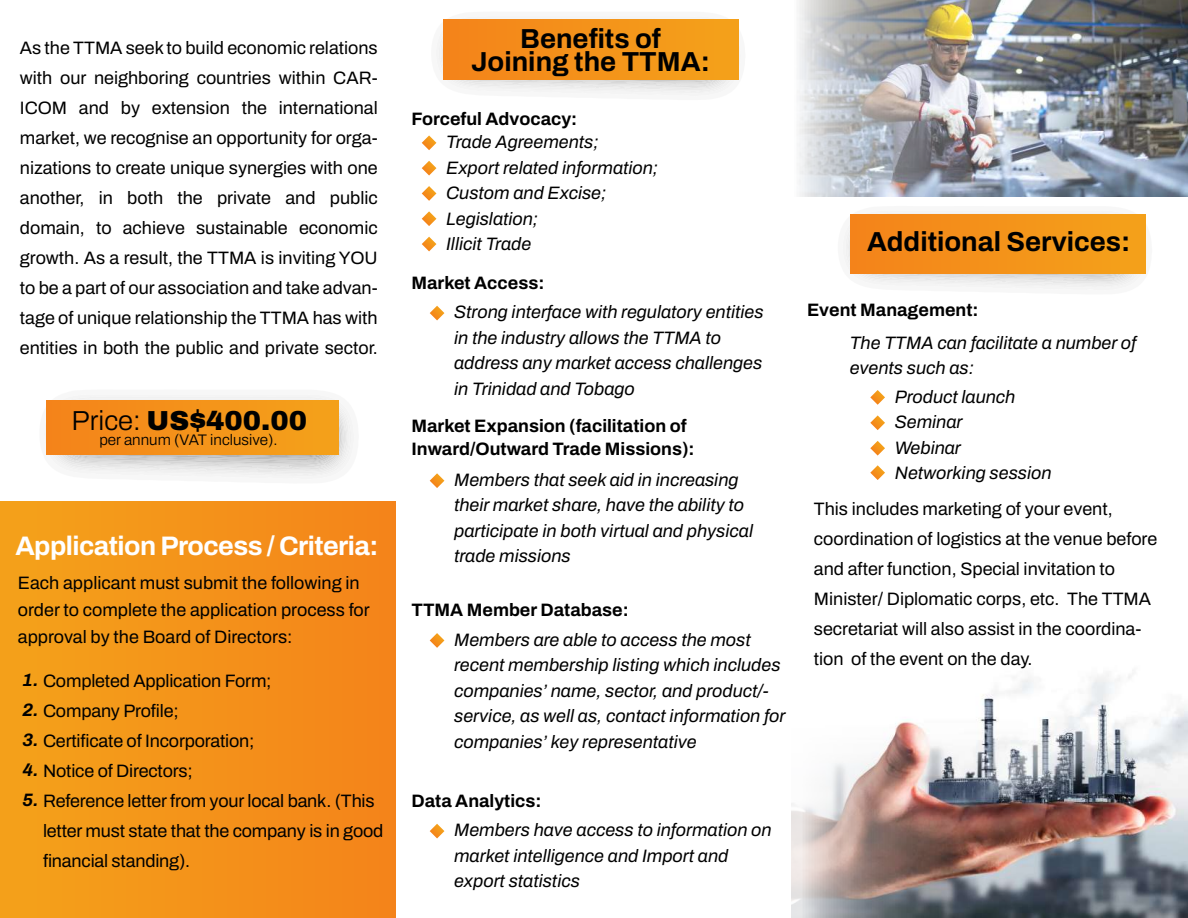
<style>
.page{position:relative;width:1188px;height:918px;background:#fff}
.page>*{position:absolute;margin:0;border:0;box-sizing:border-box;transform-origin:0 0}
.t1{font:700 27.45px/22.5px "Archivo";color:#000;text-align:center}
.t2{font:900 27.45px "Archivo";color:#000}
.t3{font:700 26.85px "Archivo";letter-spacing:-.02em;color:#fff}
.t4{font:18px/30px "Archivo";color:#000}
.t5{font:italic 18px/25.5px "Archivo";color:#000}
.t6{font:700 18px/22.5px "Archivo";color:#000}
.t7{font:300 15.3px "Archivo";color:#000}
.s1{font-weight:300}
.s2{font-weight:700;font-style:italic}
</style>
<div class="page">
<svg style="left:45px;top:395px;width:309px;height:84px"></svg>
<div style="left:46px;top:401px;width:292px;height:54px;background:linear-gradient(to right,#f4831a,#f4a21a)"></div>
<div style="left:0;top:501px;width:396px;height:417px;background:linear-gradient(to right,#f4a21a,#f4831a)"></div>
<img style="left:799px;top:0;width:389px;height:196px">
<svg style="left:436px;top:17px;width:304px;height:79px"></svg>
<div style="left:444px;top:20px;width:295px;height:59px;background:linear-gradient(to right,#f4831a,#f4a21a)"></div>
<svg style="left:843px;top:211px;width:304px;height:79px"></svg>
<div style="left:851px;top:214px;width:294px;height:59px;background:linear-gradient(to right,#f4831a,#f4a21a)"></div>
<svg style="left:430px;top:306px;width:14px;height:14px"></svg>
<svg style="left:870px;top:390px;width:15px;height:15px"></svg>
<svg style="left:870px;top:415px;width:15px;height:15px"></svg>
<svg style="left:870px;top:441px;width:15px;height:15px"></svg>
<svg style="left:870px;top:465px;width:15px;height:15px"></svg>
<svg style="left:430px;top:473px;width:14px;height:15px"></svg>
<svg style="left:422px;top:135px;width:14px;height:15px"></svg>
<svg style="left:422px;top:161px;width:14px;height:15px"></svg>
<svg style="left:422px;top:186px;width:14px;height:15px"></svg>
<svg style="left:422px;top:211px;width:14px;height:15px"></svg>
<svg style="left:422px;top:237px;width:14px;height:14px"></svg>
<svg style="left:430px;top:633px;width:14px;height:15px"></svg>
<svg style="left:430px;top:824px;width:14px;height:14px"></svg>
<img style="left:792px;top:674px;width:396px;height:244px">
<p class="t4" style="left:20px;top:32px;width:359px;text-align:justify">As the TTMA seek to build economic relations with our neighboring countries within CAR-ICOM and by extension the international market, we recognise an opportunity for orga&shy;nizations to create unique synergies with one another, in both the private and public domain, to achieve sustainable economic growth. As a result, the TTMA is inviting YOU to be a part of our association and take advan&shy;tage of unique relationship the TTMA has with entities in both the public and private sector.</p>
<h1 class="t2" style="left:72px;top:400px;width:237px"><span class="s1">Price:</span> US$400.00</h1>
<p class="t7" style="left:99px;top:428px;width:180px">per annum (VAT inclusive).</p>
<h2 class="t3" style="left:15px;top:526px;width:365px">Application Process / Criteria:</h2>
<p class="t4" style="left:18px;top:569px;width:353px;line-height:27px">Each applicant must submit the following in order to complete the application process for approval by the Board of Directors:</p>
<p class="t4" style="left:23px;top:666px;width:251px"><span class="s2">1.</span> Completed Application Form;</p>
<p class="t4" style="left:23px;top:696px;width:158px"><span class="s2">2.</span> Company Profile;</p>
<p class="t4" style="left:23px;top:726px;width:233px"><span class="s2">3.</span> Certificate of Incorporation;</p>
<p class="t4" style="left:23px;top:756px;width:172px"><span class="s2">4.</span> Notice of Directors;</p>
<p class="t4" style="left:43px;top:786px;width:342px;text-indent:-20px"><span class="s2">5.</span> Reference letter from your local bank. (This letter must state that the company is in good financial standing).</p>
<h1 class="t1" style="left:471px;top:27px;width:240px">Benefits of<br>Joining the TTMA:</h1>
<p class="t6" style="left:411px;top:107px;width:167px">Forceful Advocacy:</p>
<p class="t5" style="left:446px;top:129px;width:214px">Trade Agreements;<br>Export related information;<br>Custom and Excise;<br>Legislation;<br>Illicit Trade</p>
<h1 class="t1" style="left:867px;top:231px;width:265px">Additional Services:</h1>
<p class="t6" style="left:411px;top:271px;width:135px">Market Access:</p>
<p class="t5" style="left:454px;top:299px;width:311px">Strong interface with regulatory entities in the industry allows the TTMA to address any market access challenges in Trinidad and Tobago</p>
<p class="t6" style="left:807px;top:299px;width:173px">Event Management:</p>
<p class="t5" style="left:850px;top:330px;width:288px">The TTMA can facilitate a number of events such as:</p>
<p class="t5" style="left:895px;top:384px;width:158px">Product launch<br>Seminar<br>Webinar<br>Networking session</p>
<p class="t6" style="left:411px;top:415px;width:285px">Market Expansion (facilitation of<br>Inward/Outward Trade Missions):</p>
<p class="t5" style="left:454px;top:467px;width:300px">Members that seek aid in increasing their market share, have the ability to participate in both virtual and physical trade missions</p>
<p class="t4" style="left:814px;top:494px;width:345px">This includes marketing of your event, coordination of logistics at the venue before and after function, Special invitation to Minister/ Diplomatic corps, etc. The TTMA secretariat will also assist in the coordina&shy;tion of the event on the day.</p>
<p class="t6" style="left:411px;top:599px;width:219px">TTMA Member Database:</p>
<p class="t5" style="left:454px;top:627px;width:333px">Members are able to access the most recent membership listing which includes companies’ name, sector, and product/- service, as well as, contact information for companies’ key representative</p>
<p class="t6" style="left:411px;top:789px;width:132px">Data Analytics:</p>
<p class="t5" style="left:454px;top:817px;width:319px">Members have access to information on market intelligence and Import and export statistics</p>
</div>
